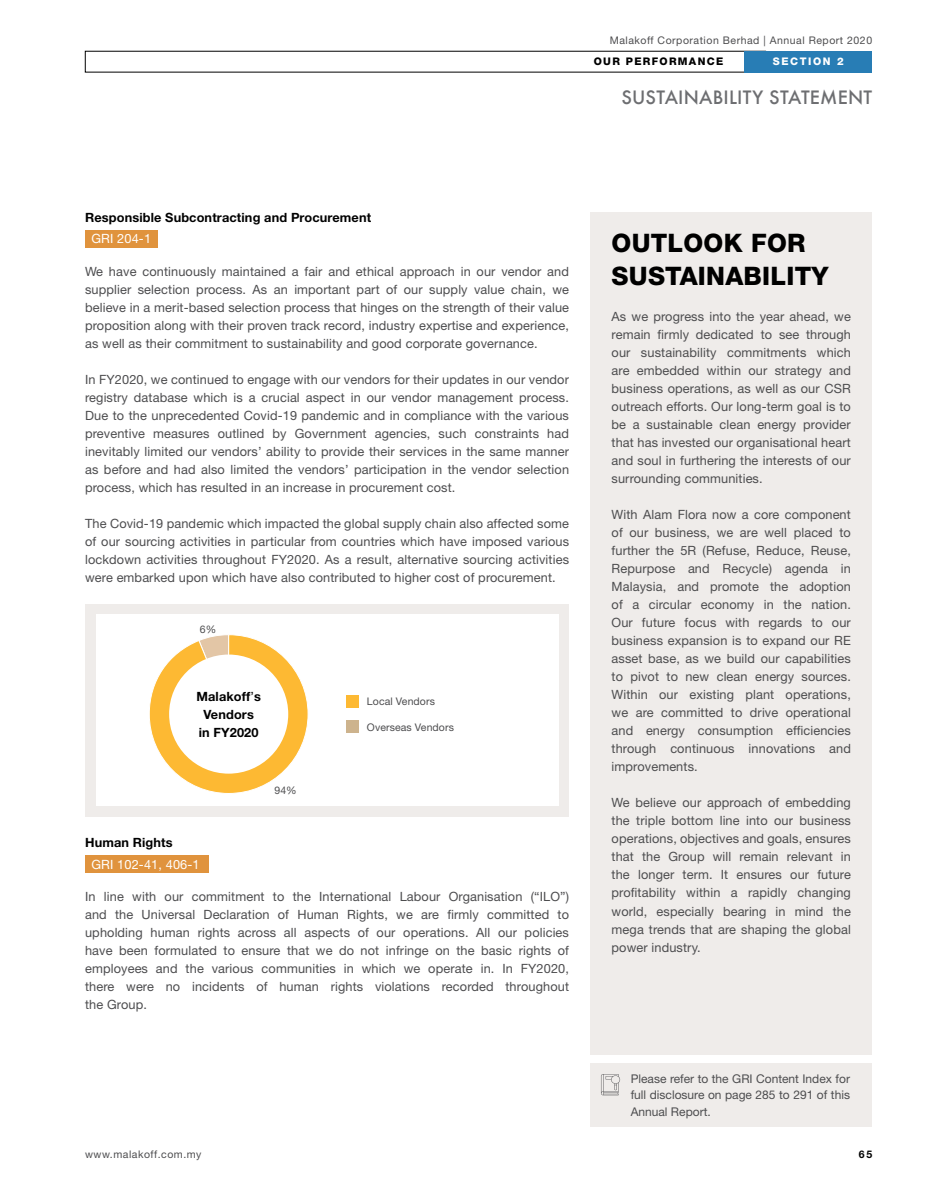
<style>
.page{position:relative;width:936px;height:1191px;background:#fff}
.page>*{position:absolute;margin:0;border:0;box-sizing:border-box;transform-origin:0 0}
.t1{font:800 25.5px/33px "Helvetica Neue LT Std";letter-spacing:.01em;color:#000}
.t2{font:500 18px "Futura";letter-spacing:.01em;color:#6d6e71}
.t3{font:12.75px/18px "Helvetica Neue LT Std";letter-spacing:.01em;color:#4d4d4f;text-align:justify}
.t4{font:700 12.75px/18px "Helvetica Neue LT Std";letter-spacing:.01em;color:#000;text-align:center}
.t5{font:12.75px "Helvetica Neue LT Std";letter-spacing:.01em;color:#fff}
.t6{font:12px/16.5px "Helvetica Neue LT Std";color:#4d4d4f;text-align:justify}
.t7{font:10.5px "Helvetica Neue LT Std";letter-spacing:.05em;color:#4d4d4f}
.t8{font:10.5px "Helvetica Neue LT Std";letter-spacing:.01em;color:#4d4d4f}
.t9{font:800 10.5px "Helvetica Neue LT Std";letter-spacing:.125em;color:#000}
.t10{font:800 10.5px "Helvetica Neue LT Std";letter-spacing:.15em;color:#fff}
.t11{font:700 10.5px "Helvetica Neue LT Std";color:#000}
.s1{font-weight:400}
</style>
<div class="page">
<div style="left:744px;top:51px;width:128px;height:21px;background:#287db5"></div>
<div style="left:590px;top:213px;width:282px;height:841px;background:#efecea"></div>
<div style="left:85px;top:230px;width:72px;height:17px;background:#e0933d"></div>
<div style="left:85px;top:855px;width:123px;height:17px;background:#e0933d"></div>
<div style="left:85px;top:604px;width:484px;height:212px;background:#efecea"></div>
<div style="left:96px;top:614px;width:462px;height:192px;background:#fff"></div>
<svg style="left:149px;top:634px;width:159px;height:160px"></svg>
<div style="left:169px;top:654px;width:119px;height:119px;background:#fff;border-radius:50%"></div>
<div style="left:345px;top:695px;width:13px;height:12px;background:#fdb933"></div>
<div style="left:345px;top:720px;width:13px;height:13px;background:#cdb38d"></div>
<div style="left:590px;top:1063px;width:282px;height:64px;background:#efecea"></div>
<svg style="left:601px;top:1074px;width:19px;height:21px"></svg>
<p class="t7" style="left:609px;top:34px;width:264px">Malakoff Corporation Berhad | Annual Report 2020</p>
<p class="t9" style="left:593px;top:55px;width:131px">OUR PERFORMANCE</p>
<p class="t10" style="left:772px;top:55px;width:72px">SECTION 2</p>
<h2 class="t2" style="left:621px;top:85px;width:252px">SUSTAINABILITY STATEMENT</h2>
<p class="t4" style="left:85px;top:208px;width:287px">Responsible Subcontracting and Procurement</p>
<p class="t5" style="left:91px;top:231px;width:61px">GRI 204-1</p>
<p class="t3" style="left:85px;top:262px;width:485px">We have continuously maintained a fair and ethical approach in our vendor and supplier selection process. As an important part of our supply value chain, we believe in a merit-based selection process that hinges on the strength of their value proposition along with their proven track record, industry expertise and experience, as well as their commitment to sustainability and good corporate governance.</p>
<p class="t3" style="left:85px;top:370px;width:485px">In FY2020, we continued to engage with our vendors for their updates in our vendor registry database which is a crucial aspect in our vendor management process.<br>Due to the unprecedented Covid-19 pandemic and in compliance with the various preventive measures outlined by Government agencies, such constraints had inevitably limited our vendors’ ability to provide their services in the same manner as before and had also limited the vendors’ participation in the vendor selection process, which has resulted in an increase in procurement cost.</p>
<p class="t3" style="left:85px;top:514px;width:485px">The Covid-19 pandemic which impacted the global supply chain also affected some of our sourcing activities in particular from countries which have imposed various lockdown activities throughout FY2020. As a result, alternative sourcing activities were embarked upon which have also contributed to higher cost of procurement.</p>
<p class="t7" style="left:200px;top:623px;width:18px">6%</p>
<p class="t4" style="left:196px;top:687px;width:66px">Malakoff<span class="s1">’</span>s<br>Vendors in FY2020</p>
<p class="t8" style="left:367px;top:695px;width:69px">Local Vendors</p>
<p class="t8" style="left:367px;top:720px;width:88px">Overseas Vendors</p>
<p class="t7" style="left:274px;top:784px;width:24px">94%</p>
<p class="t4" style="left:85px;top:833px;width:89px">Human Rights</p>
<p class="t5" style="left:91px;top:856px;width:110px">GRI 102-41, 406-1</p>
<p class="t3" style="left:85px;top:887px;width:485px">In line with our commitment to the International Labour Organisation (“ILO”) and the Universal Declaration of Human Rights, we are firmly committed to upholding human rights across all aspects of our operations. All our policies have been formulated to ensure that we do not infringe on the basic rights of employees and the various communities in which we operate in. In FY2020, there were no incidents of human rights violations recorded throughout the Group.</p>
<h1 class="t1" style="left:611px;top:226px;width:218px">OUTLOOK FOR<br>SUSTAINABILITY</h1>
<p class="t3" style="left:611px;top:307px;width:241px">As we progress into the year ahead, we remain firmly dedicated to see through our sustainability commitments which are embedded within our strategy and business operations, as well as our CSR outreach efforts. Our long-term goal is to be a sustainable clean energy provider that has invested our organisational heart and soul in furthering the interests of our surrounding communities.</p>
<p class="t3" style="left:611px;top:505px;width:241px">With Alam Flora now a core component of our business, we are well placed to further the 5R (Refuse, Reduce, Reuse, Repurpose and Recycle) agenda in Malaysia, and promote the adoption of a circular economy in the nation.<br>Our future focus with regards to our business expansion is to expand our RE asset base, as we build our capabilities to pivot to new clean energy sources.<br>Within our existing plant operations, we are committed to drive operational and energy consumption efficiencies through continuous innovations and improvements.</p>
<p class="t3" style="left:611px;top:793px;width:241px">We believe our approach of embedding the triple bottom line into our business operations, objectives and goals, ensures that the Group will remain relevant in the longer term. It ensures our future profitability within a rapidly changing world, especially bearing in mind the mega trends that are shaping the global power industry.</p>
<p class="t6" style="left:630px;top:1070px;width:221px">Please refer to the GRI Content Index for full disclosure on page 285 to 291 of this Annual Report.</p>
<p class="t7" style="left:85px;top:1148px;width:118px">www.malakoff.com.my</p>
<p class="t11" style="left:858px;top:1147px;width:15px">65</p>
</div>
